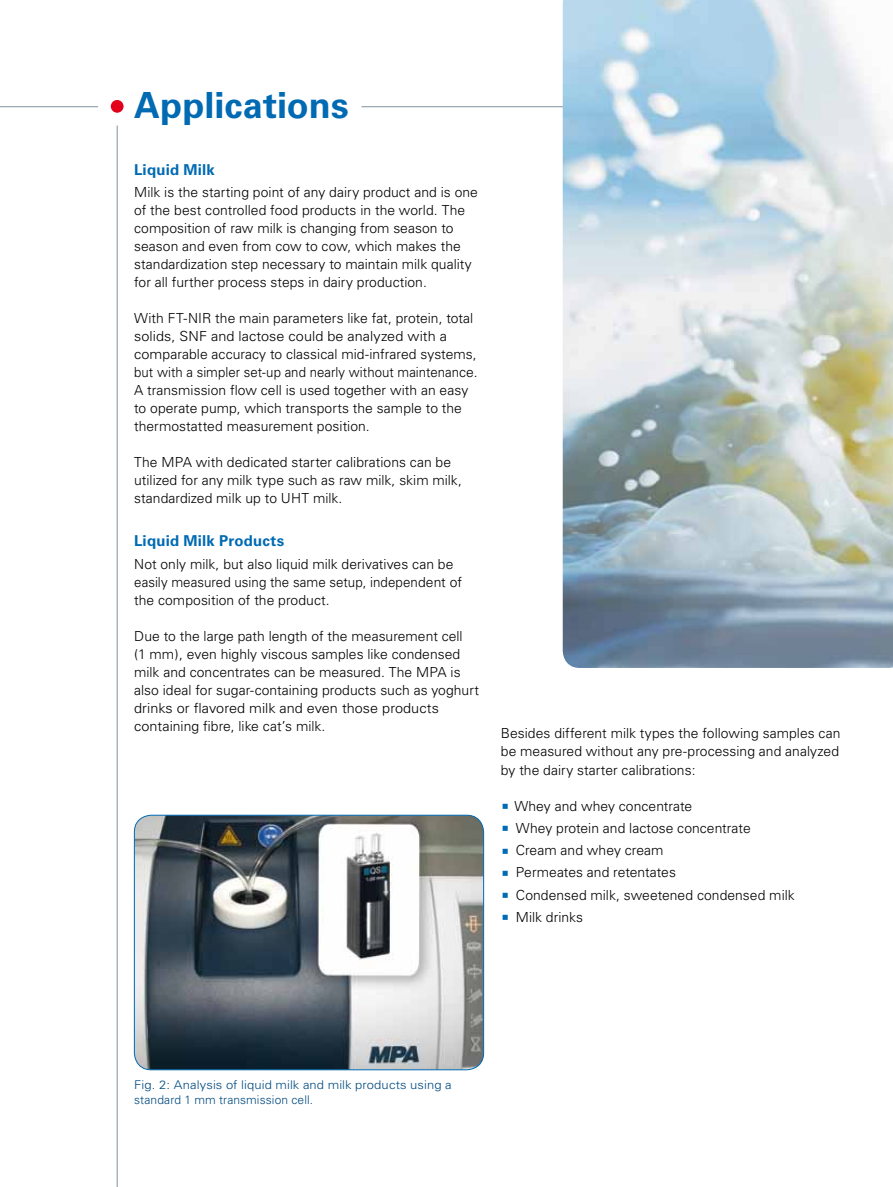
<style>
.page{position:relative;width:893px;height:1187px;background:#fff}
.page>*{position:absolute;margin:0;border:0;box-sizing:border-box;transform-origin:0 0}
.t1{font:700 36px "Univers";letter-spacing:.005em;color:#006ab3}
.t2{font:700 15px "Univers";letter-spacing:.015em;color:#006ab3}
.t3{font:300 13.8px/18px "Univers";color:#000}
.t4{font:300 12px/15.8px "Univers";letter-spacing:.005em;color:#004a80;scale:1.08 1}
</style>
<div class="page">
<div style="left:111px;top:100px;width:13px;height:13px;background:#e2001a;border-radius:50%"></div>
<hr style="left:117px;top:125px;width:1px;height:1061px;background:#82939c">
<hr style="left:0;top:106px;width:98px;height:1px;background:#82939c">
<hr style="left:361px;top:106px;width:532px;height:1px;background:#82939c">
<img style="left:563px;top:0;width:330px;height:668px">
<img style="left:134px;top:815px;width:350px;height:254px">
<div style="left:134px;top:815px;width:350px;height:254px;border:1px solid #006ab3;border-radius:17px"></div>
<h1 class="t1" style="left:134px;top:84px;width:216px">Applications</h1>
<p class="t2" style="left:134px;top:161px;width:82px">Liquid Milk</p>
<p class="t3" style="left:134px;top:183px;width:345px">Milk is the starting point of any dairy product and is one of the best controlled food products in the world. The composition of raw milk is changing from season to season and even from cow to cow, which makes the standardization step necessary to maintain milk quality for all further process steps in dairy production.</p>
<p class="t3" style="left:134px;top:309px;width:345px">With FT-NIR the main parameters like fat, protein, total solids, SNF and lactose could be analyzed with a comparable accuracy to classical mid-infrared systems, but with a simpler set-up and nearly without maintenance.<br>A transmission flow cell is used together with an easy to operate pump, which transports the sample to the thermostatted measurement position.</p>
<p class="t3" style="left:134px;top:453px;width:329px">The MPA with dedicated starter calibrations can be utilized for any milk type such as raw milk, skim milk, standardized milk up to UHT milk.</p>
<p class="t2" style="left:134px;top:532px;width:152px">Liquid Milk Products</p>
<p class="t3" style="left:134px;top:554px;width:329px">Not only milk, but also liquid milk derivatives can be easily measured using the same setup, independent of the composition of the product.</p>
<p class="t3" style="left:134px;top:626px;width:346px">Due to the large path length of the measurement cell<br>(1 mm), even highly viscous samples like condensed milk and concentrates can be measured. The MPA is also ideal for sugar-containing products such as yoghurt drinks or flavored milk and even those products containing fibre, like cat’s milk.</p>
<p class="t3" style="left:501px;top:724px;width:341px;text-align:justify">Besides different milk types the following samples can be measured without any pre-processing and analyzed by the dairy starter calibrations:</p>
<p class="t3" style="left:514px;top:794px;width:282px;line-height:22.2px">Whey and whey concentrate<br>Whey protein and lactose concentrate<br>Cream and whey cream<br>Permeates and retentates<br>Condensed milk, sweetened condensed milk<br>Milk drinks</p>
<p class="t4" style="left:134px;top:1076px;width:295px">Fig. 2: Analysis of liquid milk and milk products using a standard 1 mm transmission cell.</p>
</div>
